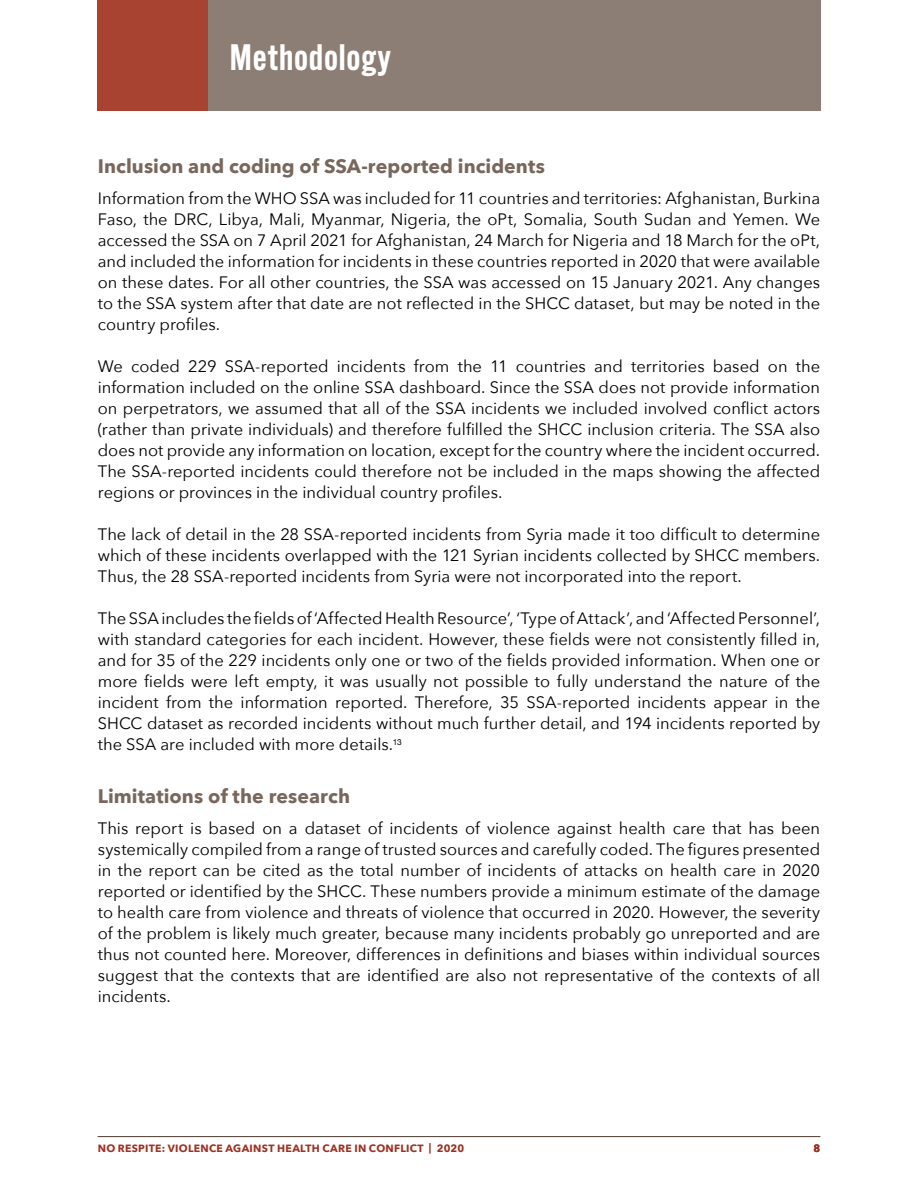
<style>
.page{position:relative;width:918px;height:1188px;background:#fff}
.page>*{position:absolute;margin:0;border:0;box-sizing:border-box;transform-origin:0 0}
.Body_copy{font:600 36px "Alternate Gothic ATF";letter-spacing:.015em;color:#fff}
.Body_copy-2{font:700 19.5px "Avenir Next";letter-spacing:.005em;color:#78675d}
.Body_copy-3{font:16.5px/21px "Avenir Next";color:#000;text-align:justify}
.t1{font:700 10.5px "Avenir Next";letter-spacing:.025em;color:#9e3122}
</style>
<div class="page">
<div style="left:208px;top:0;width:612px;height:110px;background:#8d7e75"></div>
<div style="left:98px;top:0;width:110px;height:110px;background:#a74330"></div>
<hr style="left:98px;top:1136px;width:722px;height:1px;background:#5d4c42">
<p class="Body_copy" style="left:230px;top:34px;width:163px">Methodology</p>
<p class="Body_copy-2" style="left:98px;top:149px;width:449px">Inclusion and coding of SSA-reported incidents</p>
<p class="Body_copy-3" style="left:98px;top:187px;width:724px">Information from the WHO SSA was included for 11 countries and territories: Afghanistan, Burkina Faso, the DRC, Libya, Mali, Myanmar, Nigeria, the oPt, Somalia, South Sudan and Yemen. We accessed the SSA on 7 April 2021 for Afghanistan, 24 March for Nigeria and 18 March for the oPt, and included the information for incidents in these countries reported in 2020 that were available on these dates. For all other countries, the SSA was accessed on 15 January 2021. Any changes to the SSA system after that date are not reflected in the SHCC dataset, but may be noted in the country profiles.</p>
<p class="Body_copy-3" style="left:98px;top:355px;width:724px">We coded 229 SSA-reported incidents from the 11 countries and territories based on the information included on the online SSA dashboard. Since the SSA does not provide information on perpetrators, we assumed that all of the SSA incidents we included involved conflict actors (rather than private individuals) and therefore fulfilled the SHCC inclusion criteria. The SSA also does not provide any information on location, except for the country where the incident occurred.<br>The SSA-reported incidents could therefore not be included in the maps showing the affected regions or provinces in the individual country profiles.</p>
<p class="Body_copy-3" style="left:98px;top:523px;width:724px">The lack of detail in the 28 SSA-reported incidents from Syria made it too difficult to determine which of these incidents overlapped with the 121 Syrian incidents collected by SHCC members.<br>Thus, the 28 SSA-reported incidents from Syria were not incorporated into the report.</p>
<p class="Body_copy-3" style="left:98px;top:607px;width:724px">The SSA includes the fields of ‘Affected Health Resource’, ‘Type of Attack’, and ‘Affected Personnel’, with standard categories for each incident. However, these fields were not consistently filled in, and for 35 of the 229 incidents only one or two of the fields provided information. When one or more fields were left empty, it was usually not possible to fully understand the nature of the incident from the information reported. Therefore, 35 SSA-reported incidents appear in the SHCC dataset as recorded incidents without much further detail, and 194 incidents reported by the SSA are included with more details.<sup>13</sup></p>
<p class="Body_copy-2" style="left:98px;top:779px;width:254px">Limitations of the research</p>
<p class="Body_copy-3" style="left:98px;top:817px;width:724px">This report is based on a dataset of incidents of violence against health care that has been systemically compiled from a range of trusted sources and carefully coded. The figures presented in the report can be cited as the total number of incidents of attacks on health care in 2020 reported or identified by the SHCC. These numbers provide a minimum estimate of the damage to health care from violence and threats of violence that occurred in 2020. However, the severity of the problem is likely much greater, because many incidents probably go unreported and are thus not counted here. Moreover, differences in definitions and biases within individual sources suggest that the contexts that are identified are also not representative of the contexts of all incidents.</p>
<p class="t1" style="left:98px;top:1139px;width:368px">NO RESPITE: VIOLENCE AGAINST HEALTH CARE IN CONFLICT | 2020</p>
<p class="t1" style="left:813px;top:1139px;width:8px">8</p>
</div>
